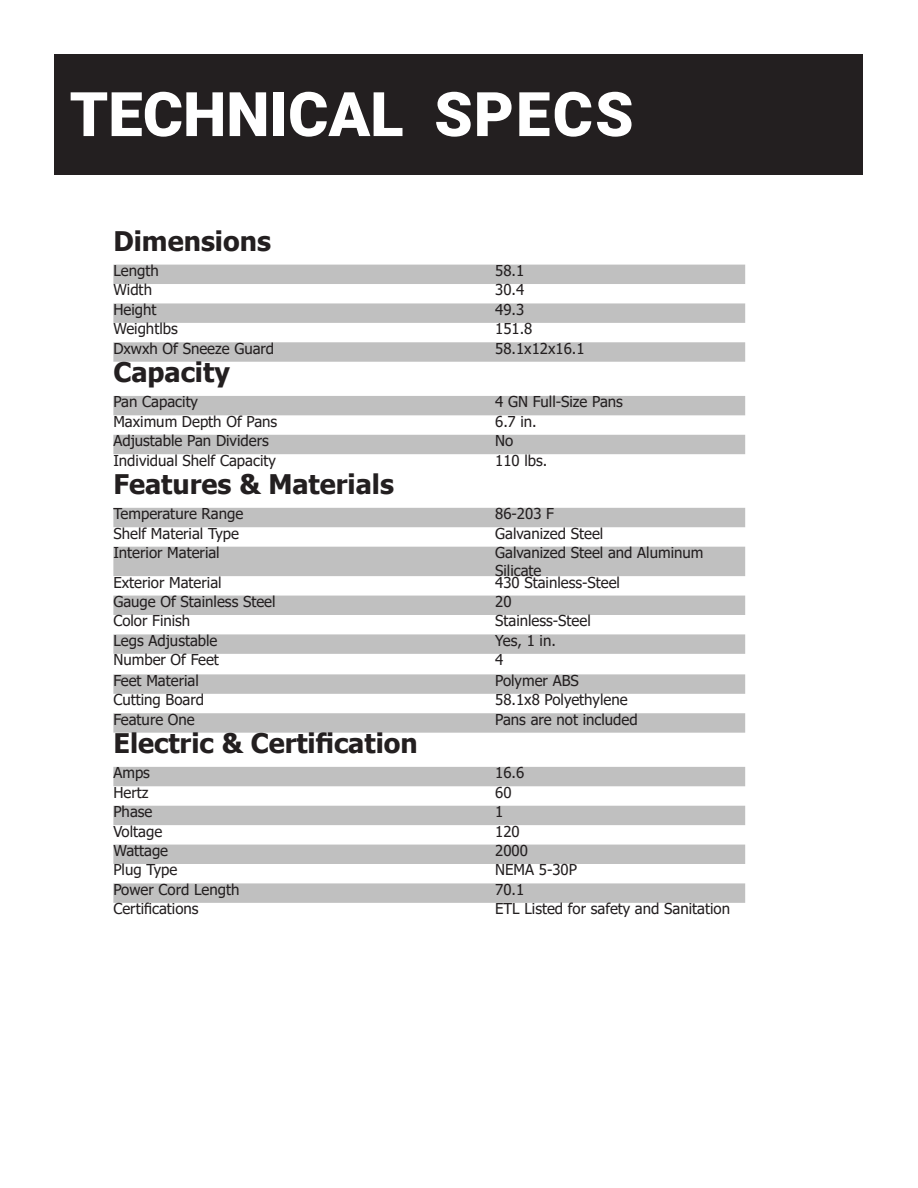
<style>
.page{position:relative;width:918px;height:1188px;background:#fff}
.page>*{position:absolute;margin:0;border:0;box-sizing:border-box;transform-origin:0 0}
.t1{font:900 61.5px "Roboto";color:#fff}
.t2{font:700 27px "Tahoma";color:#231f20}
.t3{font:15px/18px "Tahoma";color:#231f20}
</style>
<div class="page">
<div style="left:54px;top:54px;width:808px;height:121px;background:#231f20"></div>
<svg style="left:113px;top:265px;width:632px;height:638px"></svg>
<p class="t1" style="left:70px;top:71px;width:566px">TECHNICAL SPECS</p>
<p class="t2" style="left:113px;top:222px;width:159px">Dimensions</p>
<p class="t3" style="left:113px;top:262px;width:47px">Length</p>
<p class="t3" style="left:495px;top:262px;width:31px">58.1</p>
<p class="t3" style="left:113px;top:282px;width:40px">Width</p>
<p class="t3" style="left:495px;top:282px;width:31px">30.4</p>
<p class="t3" style="left:113px;top:301px;width:45px">Height</p>
<p class="t3" style="left:495px;top:301px;width:31px">49.3</p>
<p class="t3" style="left:113px;top:321px;width:66px">Weightlbs</p>
<p class="t3" style="left:495px;top:321px;width:39px">151.8</p>
<p class="t3" style="left:113px;top:340px;width:162px">Dxwxh Of Sneeze Guard</p>
<p class="t3" style="left:495px;top:340px;width:91px">58.1x12x16.1</p>
<p class="t2" style="left:113px;top:354px;width:118px">Capacity</p>
<p class="t3" style="left:113px;top:394px;width:86px">Pan Capacity</p>
<p class="t3" style="left:495px;top:394px;width:129px">4 GN Full-Size Pans</p>
<p class="t3" style="left:113px;top:413px;width:165px">Maximum Depth Of Pans</p>
<p class="t3" style="left:495px;top:413px;width:43px">6.7 in.</p>
<p class="t3" style="left:113px;top:433px;width:157px">Adjustable Pan Dividers</p>
<p class="t3" style="left:495px;top:433px;width:20px">No</p>
<p class="t3" style="left:113px;top:452px;width:164px">Individual Shelf Capacity</p>
<p class="t3" style="left:495px;top:452px;width:54px">110 lbs.</p>
<p class="t2" style="left:113px;top:466px;width:282px">Features &amp; Materials</p>
<p class="t3" style="left:113px;top:506px;width:131px">Temperature Range</p>
<p class="t3" style="left:495px;top:506px;width:60px">86-203 F</p>
<p class="t3" style="left:113px;top:525px;width:127px">Shelf Material Type</p>
<p class="t3" style="left:495px;top:525px;width:110px">Galvanized Steel</p>
<p class="t3" style="left:113px;top:545px;width:108px">Interior Material</p>
<p class="t3" style="left:495px;top:545px;width:210px">Galvanized Steel and Aluminum<br>Silicate</p>
<p class="t3" style="left:113px;top:574px;width:110px">Exterior Material</p>
<p class="t3" style="left:495px;top:574px;width:126px">430 Stainless-Steel</p>
<p class="t3" style="left:113px;top:593px;width:164px">Gauge Of Stainless Steel</p>
<p class="t3" style="left:495px;top:593px;width:18px">20</p>
<p class="t3" style="left:113px;top:613px;width:78px">Color Finish</p>
<p class="t3" style="left:495px;top:613px;width:97px">Stainless-Steel</p>
<p class="t3" style="left:113px;top:632px;width:106px">Legs Adjustable</p>
<p class="t3" style="left:495px;top:632px;width:62px">Yes, 1 in.</p>
<p class="t3" style="left:113px;top:652px;width:107px">Number Of Feet</p>
<p class="t3" style="left:495px;top:652px;width:10px">4</p>
<p class="t3" style="left:113px;top:672px;width:87px">Feet Material</p>
<p class="t3" style="left:495px;top:672px;width:85px">Polymer ABS</p>
<p class="t3" style="left:113px;top:692px;width:92px">Cutting Board</p>
<p class="t3" style="left:495px;top:692px;width:134px">58.1x8 Polyethylene</p>
<p class="t3" style="left:113px;top:711px;width:83px">Feature One</p>
<p class="t3" style="left:495px;top:711px;width:144px">Pans are not included</p>
<p class="t2" style="left:113px;top:725px;width:306px">Electric &amp; Certification</p>
<p class="t3" style="left:113px;top:765px;width:38px">Amps</p>
<p class="t3" style="left:495px;top:765px;width:31px">16.6</p>
<p class="t3" style="left:113px;top:784px;width:37px">Hertz</p>
<p class="t3" style="left:495px;top:784px;width:18px">60</p>
<p class="t3" style="left:113px;top:804px;width:41px">Phase</p>
<p class="t3" style="left:495px;top:804px;width:10px">1</p>
<p class="t3" style="left:113px;top:823px;width:50px">Voltage</p>
<p class="t3" style="left:495px;top:823px;width:26px">120</p>
<p class="t3" style="left:113px;top:842px;width:56px">Wattage</p>
<p class="t3" style="left:495px;top:842px;width:34px">2000</p>
<p class="t3" style="left:113px;top:862px;width:66px">Plug Type</p>
<p class="t3" style="left:495px;top:862px;width:83px">NEMA 5-30P</p>
<p class="t3" style="left:113px;top:881px;width:128px">Power Cord Length</p>
<p class="t3" style="left:495px;top:881px;width:31px">70.1</p>
<p class="t3" style="left:113px;top:901px;width:87px">Certifications</p>
<p class="t3" style="left:495px;top:901px;width:236px">ETL Listed for safety and Sanitation</p>
</div>
